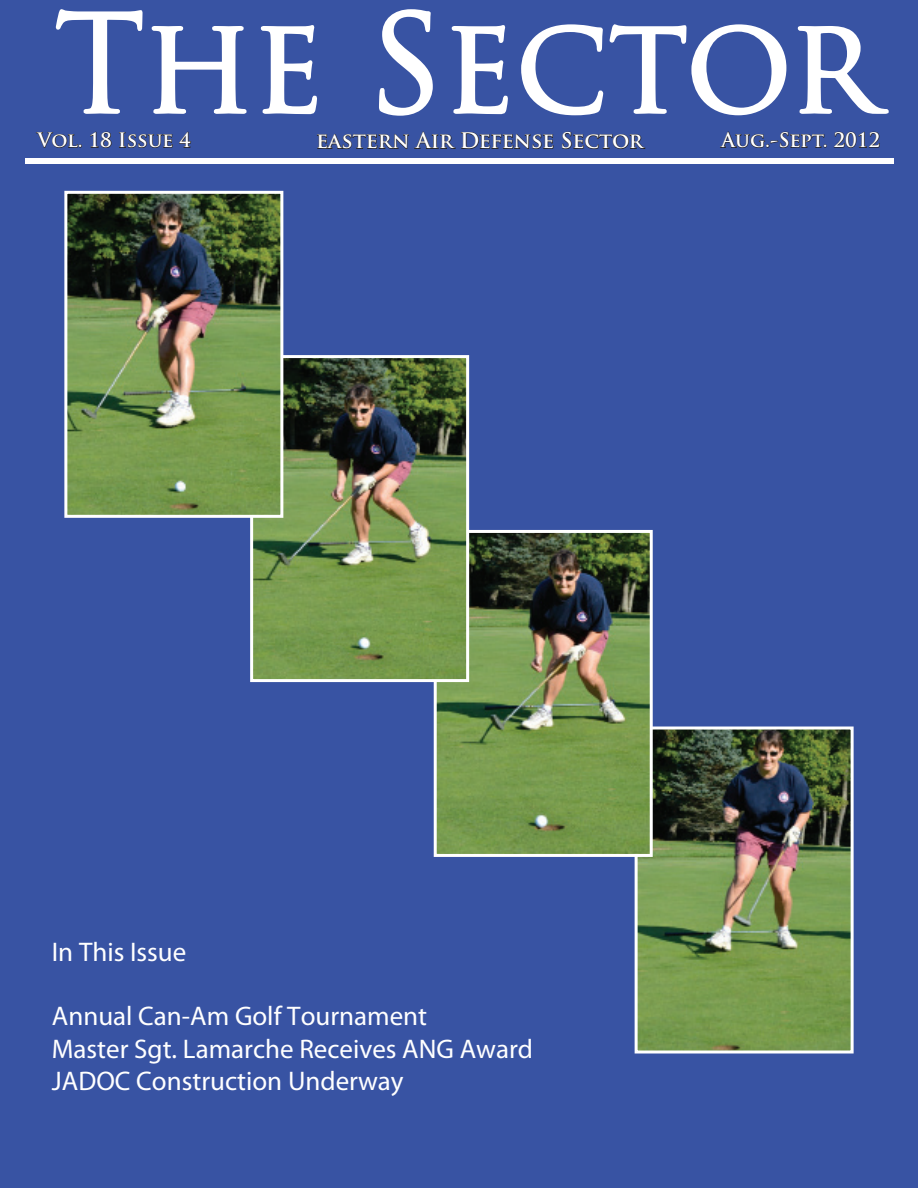
<style>
.page{position:relative;width:918px;height:1188px;background:#3853a3}
.page>*{position:absolute;margin:0;border:0;box-sizing:border-box;transform-origin:0 0}
.t1{font:132px "Trajan Pro";letter-spacing:-.02em;color:#fff}
.t2{font:27px/32.4px "Myriad Pro";color:#fff}
.t3{font:700 21px "Trajan Pro";letter-spacing:-.01em;color:#fff}
.t4{font:700 19.5px "Trajan Pro";color:#fff}
</style>
<div class="page">
<svg style="left:55px;top:9px;width:88px;height:105px"></svg>
<svg style="left:151px;top:26px;width:96px;height:88px"></svg>
<svg style="left:260px;top:25px;width:57px;height:90px"></svg>
<svg style="left:379px;top:9px;width:54px;height:107px"></svg>
<svg style="left:451px;top:25px;width:57px;height:90px"></svg>
<svg style="left:521px;top:24px;width:266px;height:92px"></svg>
<svg style="left:797px;top:26px;width:92px;height:88px"></svg>
<svg style="left:317px;top:131px;width:237px;height:18px"></svg>
<svg style="left:562px;top:131px;width:84px;height:18px"></svg>
<svg style="left:720px;top:131px;width:106px;height:17px"></svg>
<svg style="left:834px;top:131px;width:46px;height:17px"></svg>
<svg style="left:36px;top:132px;width:46px;height:16px"></svg>
<svg style="left:90px;top:131px;width:22px;height:17px"></svg>
<svg style="left:119px;top:132px;width:54px;height:16px"></svg>
<svg style="left:179px;top:131px;width:12px;height:17px"></svg>
<div style="left:25px;top:158px;width:868px;height:6px;background:#fff"></div>
<img style="left:639px;top:731px;width:211px;height:319px">
<div style="left:635px;top:727px;width:219px;height:327px;border:3px solid #fff"></div>
<img style="left:438px;top:534px;width:211px;height:319px">
<div style="left:434px;top:530px;width:219px;height:327px;border:3px solid #fff"></div>
<img style="left:254px;top:359px;width:211px;height:319px">
<div style="left:250px;top:355px;width:219px;height:327px;border:3px solid #fff"></div>
<img style="left:68px;top:195px;width:211px;height:319px">
<div style="left:64px;top:191px;width:219px;height:327px;border:3px solid #fff"></div>
<h1 class="t1" style="left:54px;top:-20px;width:825px">The Sector</h1>
<p class="t3" style="left:316px;top:128px;width:329px">eastern Air Defense Sector</p>
<p class="t4" style="left:722px;top:128px;width:160px">Aug.-Sept. 2012</p>
<p class="t4" style="left:37px;top:128px;width:155px">Vol. 18 Issue 4</p>
<p class="t2" style="left:52px;top:935px;width:136px">In This Issue</p>
<p class="t2" style="left:52px;top:1000px;width:483px">Annual Can-Am Golf Tournament<br>Master Sgt. Lamarche Receives ANG Award<br>JADOC Construction Underway</p>
</div>
